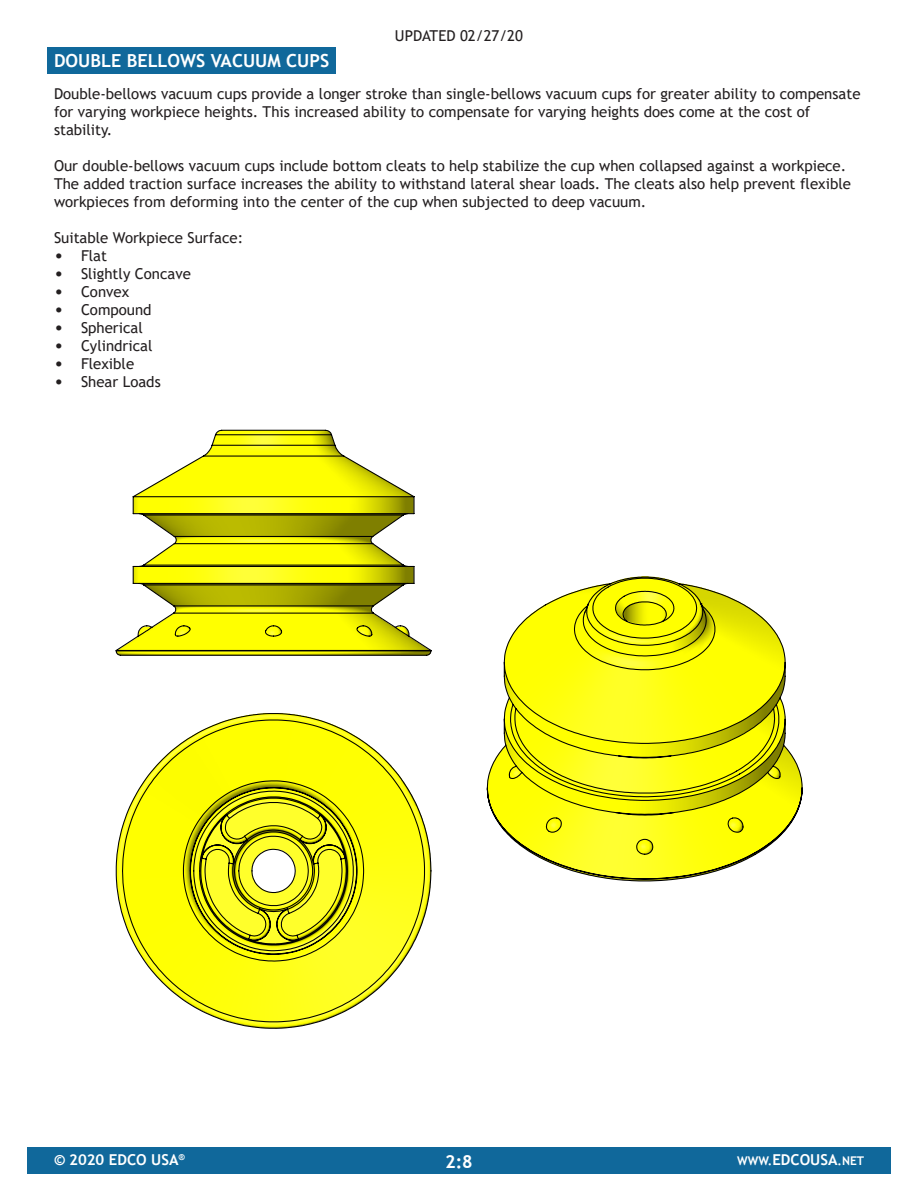
<style>
.page{position:relative;width:918px;height:1188px;background:#fff}
.page>*{position:absolute;margin:0;border:0;box-sizing:border-box;transform-origin:0 0}
.t1{font:700 18px "Trebuchet MS";color:#fff}
.t2{font:15px/18px "Trebuchet MS";color:#231f20}
.t3{font:700 15px "Trebuchet MS";color:#fff}
.t4{font:700 12px "Trebuchet MS";color:#fff}
.s1{font-size:18px}
.s2{font-size:15px}
</style>
<div class="page">
<div style="left:27px;top:1147px;width:864px;height:27px;background:#10689b"></div>
<div style="left:47px;top:47px;width:289px;height:27px;background:#10689b"></div>
<svg style="left:115px;top:429px;width:317px;height:227px"></svg>
<svg style="left:486px;top:576px;width:317px;height:306px"></svg>
<svg style="left:115px;top:713px;width:317px;height:316px"></svg>
<p class="t2" style="left:395px;top:26px;width:130px">UPDATED 02/27/20</p>
<p class="t1" style="left:54px;top:50px;width:277px">DOUBLE BELLOWS VACUUM CUPS</p>
<p class="t2" style="left:54px;top:84px;width:808px">Double-bellows vacuum cups provide a longer stroke than single-bellows vacuum cups for greater ability to compensate for varying workpiece heights. This increased ability to compensate for varying heights does come at the cost of stability.</p>
<p class="t2" style="left:54px;top:156px;width:798px">Our double-bellows vacuum cups include bottom cleats to help stabilize the cup when collapsed against a workpiece.<br>The added traction surface increases the ability to withstand lateral shear loads. The cleats also help prevent flexible workpieces from deforming into the center of the cup when subjected to deep vacuum.</p>
<p class="t2" style="left:54px;top:228px;width:191px">Suitable Workpiece Surface:</p>
<p class="t2" style="left:54px;top:246px;width:55px"><span class="s1">•</span> Flat</p>
<p class="t2" style="left:54px;top:264px;width:138px"><span class="s1">•</span> Slightly Concave</p>
<p class="t2" style="left:54px;top:282px;width:77px"><span class="s1">•</span> Convex</p>
<p class="t2" style="left:54px;top:300px;width:99px"><span class="s1">•</span> Compound</p>
<p class="t2" style="left:54px;top:318px;width:90px"><span class="s1">•</span> Spherical</p>
<p class="t2" style="left:54px;top:336px;width:100px"><span class="s1">•</span> Cylindrical</p>
<p class="t2" style="left:54px;top:354px;width:82px"><span class="s1">•</span> Flexible</p>
<p class="t2" style="left:54px;top:372px;width:108px"><span class="s1">•</span> Shear Loads</p>
<p class="t3" style="left:54px;top:1151px;width:132px">© 2020 EDCO USA<sup>®</sup></p>
<p class="t1" style="left:445px;top:1150px;width:29px">2:8</p>
<p class="t4" style="left:737px;top:1154px;width:129px">WWW.<span class="s2">EDCOUSA</span>.NET</p>
</div>
